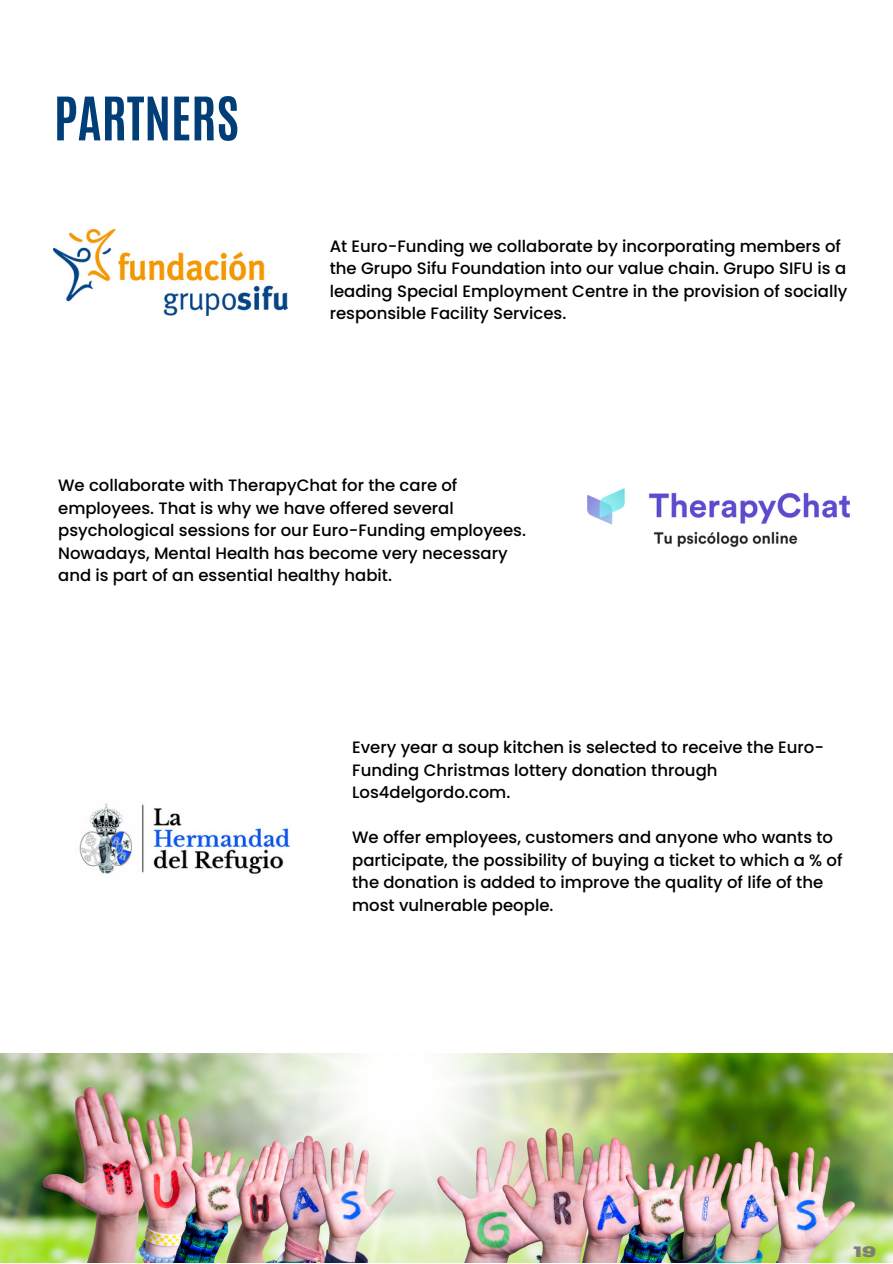
<style>
.page{position:relative;width:893px;height:1264px;background:#fff}
.page>*{position:absolute;margin:0;border:0;box-sizing:border-box;transform-origin:0 0}
.t1{font:700 51px "Antonio";color:#013e77}
.t2{font:500 16.5px/22.5px "Poppins";color:#000}
.t3{font:700 15px "Horizon";color:#7d7d7d}
</style>
<div class="page">
<img style="left:587px;top:488px;width:263px;height:60px">
<img style="left:79px;top:803px;width:211px;height:71px">
<img style="left:54px;top:229px;width:234px;height:87px">
<img style="left:0;top:1053px;width:892px;height:209px">
<p class="t1" style="left:54px;top:82px;width:186px">PARTNERS</p>
<p class="t2" style="left:330px;top:235px;width:519px">At Euro-Funding we collaborate by incorporating members of the Grupo Sifu Foundation into our value chain. Grupo SIFU is a leading Special Employment Centre in the provision of socially responsible Facility Services.</p>
<p class="t2" style="left:58px;top:474px;width:469px">We collaborate with TherapyChat for the care of employees. That is why we have offered several psychological sessions for our Euro-Funding employees.<br>Nowadays, Mental Health has become very necessary and is part of an essential healthy habit.</p>
<p class="t2" style="left:352px;top:736px;width:473px">Every year a soup kitchen is selected to receive the Euro-<br>Funding Christmas lottery donation through<br>Los4delgordo.com.</p>
<p class="t2" style="left:352px;top:826px;width:492px">We offer employees, customers and anyone who wants to participate, the possibility of buying a ticket to which a % of the donation is added to improve the quality of life of the most vulnerable people.</p>
<p class="t3" style="left:853px;top:1243px;width:24px">19</p>
</div>
